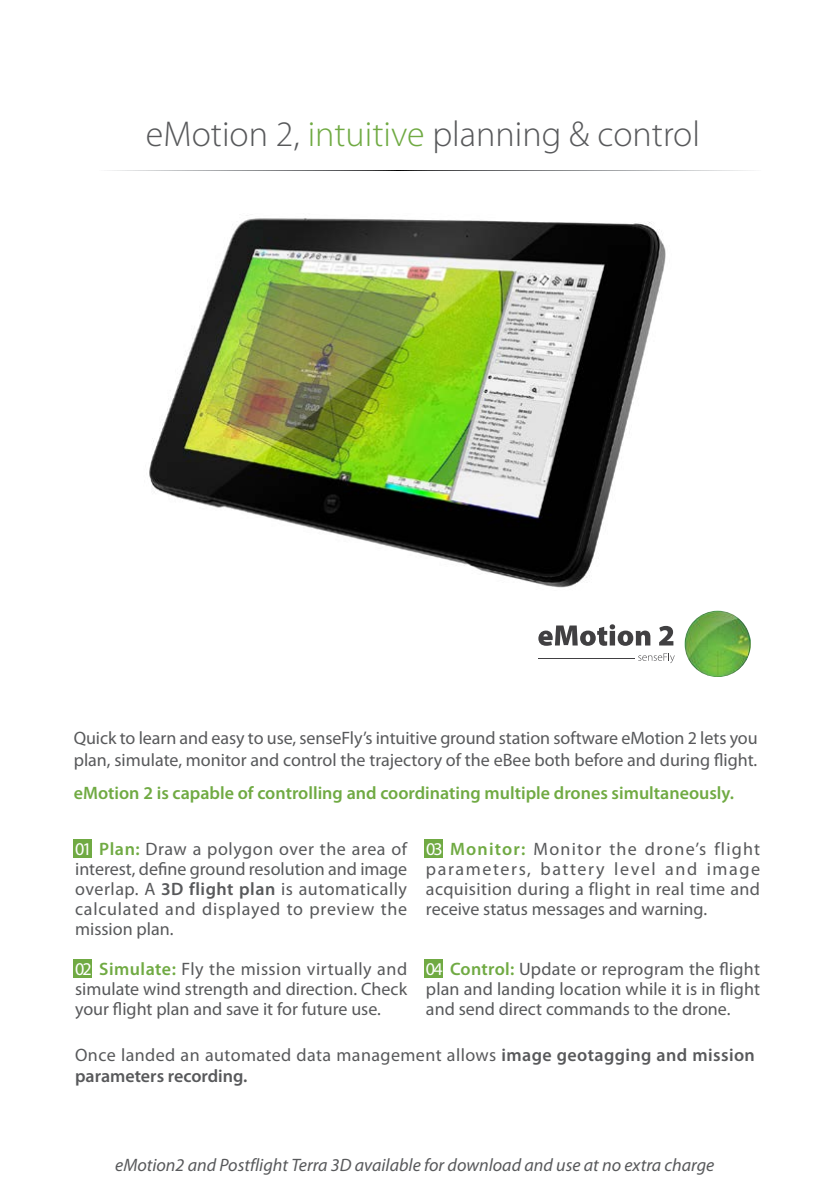
<style>
.page{position:relative;width:840px;height:1191px;background:#fff}
.page>*{position:absolute;margin:0;border:0;box-sizing:border-box;transform-origin:0 0}
.t1{font:300 36px "Myriad Pro";color:#58595b}
.t2{font:18px/20px "Myriad Pro";color:#58595b;text-align:justify}
.t3{font:600 18px/21.6px "Myriad Pro";color:#58595b}
.t4{font:600 18px "Myriad Pro";color:#70aa43}
.t5{font:italic 18px "Myriad Pro";color:#58595b}
.s1{color:#70aa43}
.s2{color:#fff}
.s3{font-weight:600;color:#70aa43}
.s4{font-weight:600}
.s5{font-weight:400}
</style>
<div class="page">
<div style="left:73px;top:839px;width:19px;height:19px;background:#70aa43"></div>
<div style="left:424px;top:839px;width:19px;height:19px;background:#70aa43"></div>
<div style="left:73px;top:959px;width:19px;height:19px;background:#70aa43"></div>
<div style="left:424px;top:959px;width:19px;height:19px;background:#70aa43"></div>
<img style="left:149px;top:218px;width:517px;height:370px">
<img style="left:684px;top:610px;width:66px;height:67px;border-radius:33px">
<svg style="left:538px;top:624px;width:112px;height:22px"></svg>
<svg style="left:659px;top:626px;width:14px;height:19px"></svg>
<svg style="left:638px;top:653px;width:36px;height:10px"></svg>
<hr style="left:538px;top:658px;width:96px;height:1px;background:#414042">
<h1 class="t1" style="left:146px;top:114px;width:555px">eMotion 2, <span class="s1">intuitive</span> planning &amp; control</h1>
<p class="t2" style="left:74px;top:727px;width:685px;line-height:21.6px">Quick to learn and easy to use, senseFly’s intuitive ground station software eMotion 2 lets you plan, simulate, monitor and control the trajectory of the eBee both before and during flight.</p>
<p class="t4" style="left:74px;top:782px;width:661px">eMotion 2 is capable of controlling and coordinating multiple drones simultaneously.</p>
<p class="t2" style="left:75px;top:839px;width:333px"><span class="s2">01</span> <span class="s3">Plan:</span> Draw a polygon over the area of interest, define ground resolution and image overlap. A <span class="s4">3D flight plan</span> is automatically calculated and displayed to preview the mission plan.</p>
<p class="t2" style="left:75px;top:959px;width:333px"><span class="s2">02</span> <span class="s3">Simulate:</span> Fly the mission virtually and simulate wind strength and direction. Check your flight plan and save it for future use.</p>
<p class="t2" style="left:426px;top:839px;width:335px"><span class="s2">03</span> <span class="s3">Monitor:</span> Monitor the drone’s flight parameters, battery level and image acquisition during a flight in real time and receive status messages and warning.</p>
<p class="t2" style="left:426px;top:959px;width:335px"><span class="s2">04</span> <span class="s3">Control:</span> Update or reprogram the flight plan and landing location while it is in flight and send direct commands to the drone.</p>
<p class="t3" style="left:75px;top:1044px;width:681px"><span class="s5">Once landed an automated data management allows</span> image geotagging and mission parameters recording.</p>
<p class="t5" style="left:115px;top:1155px;width:600px">eMotion2 and Postflight Terra 3D available for download and use at no extra charge</p>
</div>
